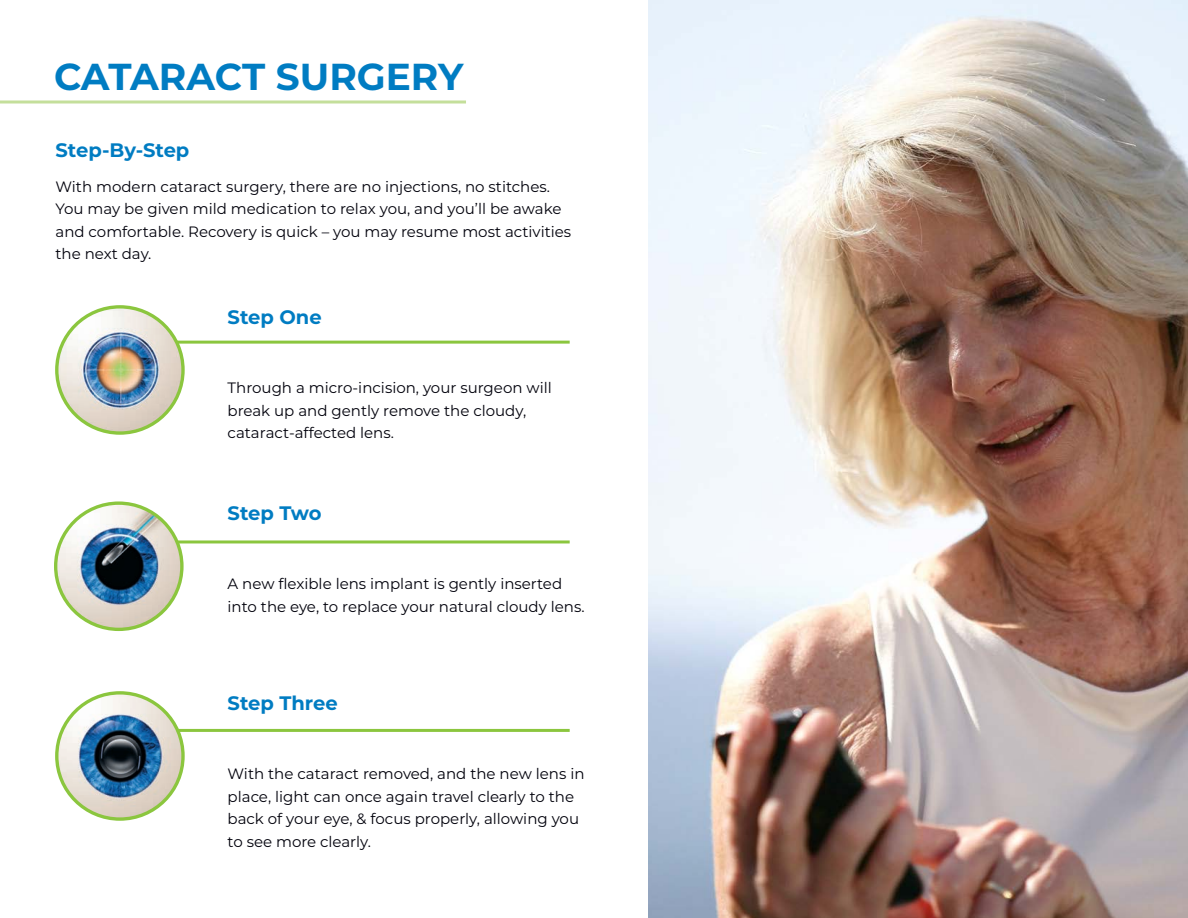
<style>
.page{position:relative;width:1188px;height:918px;background:#fff}
.page>*{position:absolute;margin:0;border:0;box-sizing:border-box;transform-origin:0 0}
.t1{font:700 37.5px "Montserrat";color:#007cc2}
.t2{font:700 19.5px "Montserrat";color:#007cc2}
.t3{font:15px/22.5px "Montserrat";color:#00000b}
</style>
<div class="page">
<hr style="left:126px;top:341px;width:444px;height:3px;background:#8bc63e">
<img style="left:57px;top:307px;width:126px;height:126px;border-radius:63px">
<div style="left:55px;top:305px;width:130px;height:130px;border:3px solid #8bc63e;border-radius:50%"></div>
<hr style="left:106px;top:729px;width:464px;height:3px;background:#8bc63e">
<img style="left:57px;top:693px;width:126px;height:126px;border-radius:63px">
<div style="left:55px;top:691px;width:130px;height:130px;border:3px solid #8bc63e;border-radius:50%"></div>
<hr style="left:156px;top:540px;width:414px;height:3px;background:#8bc63e">
<img style="left:56px;top:503px;width:126px;height:126px;border-radius:63px">
<div style="left:54px;top:501px;width:130px;height:130px;border:3px solid #8bc63e;border-radius:50%"></div>
<img style="left:648px;top:0;width:540px;height:918px">
<svg style="left:0;top:100px;width:466px;height:4px;background:#d2e6b3"></svg>
<p class="t1" style="left:54px;top:50px;width:411px">CATARACT SURGERY</p>
<p class="t2" style="left:56px;top:137px;width:135px">Step-By-Step</p>
<p class="t3" style="left:56px;top:175px;width:517px">With modern cataract surgery, there are no injections, no stitches.<br>You may be given mild medication to relax you, and you’ll be awake and comfortable. Recovery is quick – you may resume most activities the next day.</p>
<p class="t2" style="left:228px;top:303px;width:96px">Step One</p>
<p class="t3" style="left:228px;top:376px;width:326px">Through a micro-incision, your surgeon will break up and gently remove the cloudy, cataract-affected lens.</p>
<p class="t2" style="left:228px;top:499px;width:96px">Step Two</p>
<p class="t3" style="left:228px;top:572px;width:359px">A new flexible lens implant is gently inserted into the eye, to replace your natural cloudy lens.</p>
<p class="t2" style="left:228px;top:689px;width:112px">Step Three</p>
<p class="t3" style="left:228px;top:762px;width:358px">With the cataract removed, and the new lens in place, light can once again travel clearly to the back of your eye, &amp; focus properly, allowing you to see more clearly.</p>
</div>
